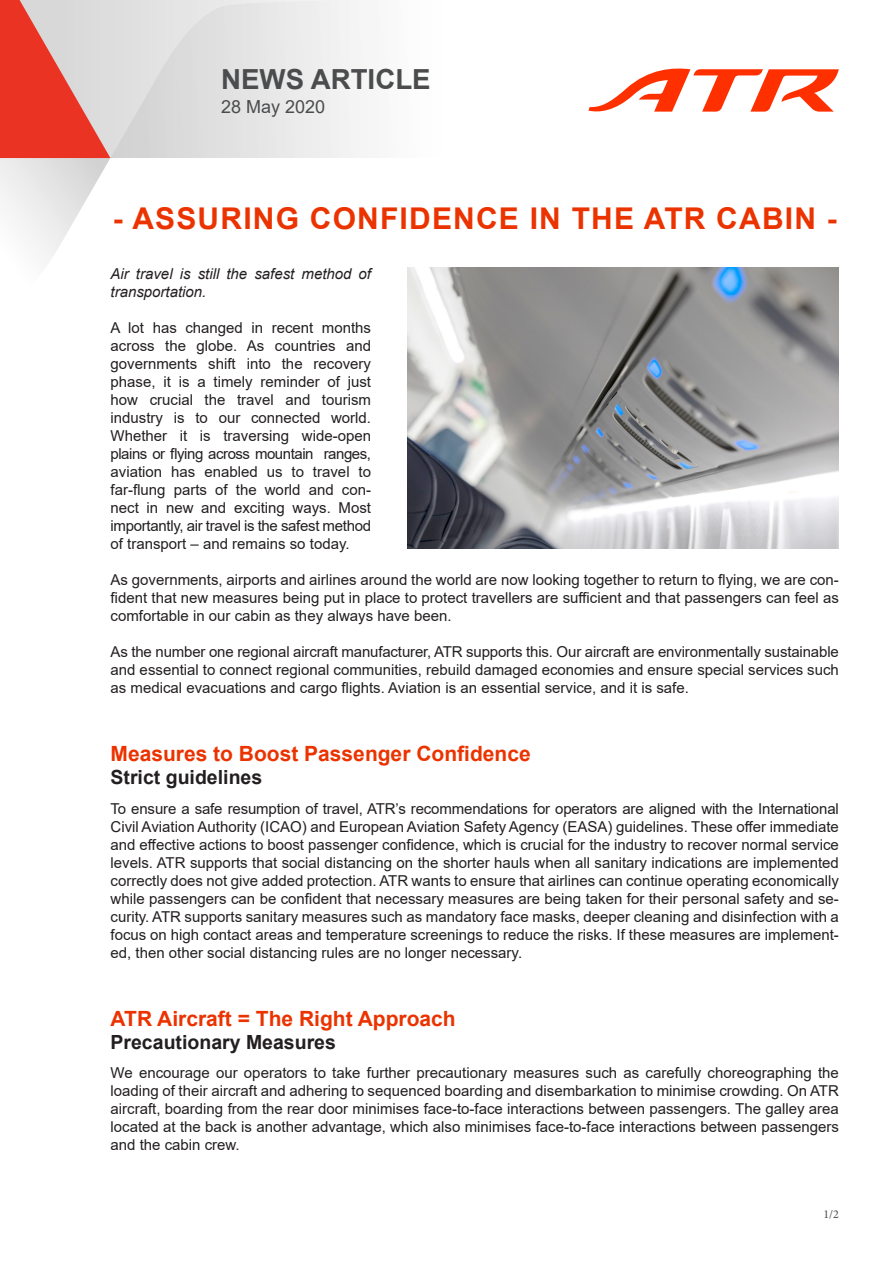
<style>
.page{position:relative;width:893px;height:1263px;background:#fff}
.page>*{position:absolute;margin:0;border:0;box-sizing:border-box;transform-origin:0 0}
.t1{font:700 30px "Arial";letter-spacing:.04em;color:#eb3300}
.t2{font:700 27.6px "Arial";color:#4b4c4d}
.t3{font:700 21px "Arial";color:#eb3300}
.t4{font:700 19.5px "Arial";color:#231f20}
.t5{font:18px "Arial";color:#4b4c4d}
.t6{font:15px/18px "Arial";color:#231f20;text-align:justify}
.t7{font:italic 15px/18px "Arial";color:#231f20}
.t8{font:12px "Minion Pro";color:#4b4c4d}
</style>
<div class="page">
<svg style="left:588px;top:69px;width:251px;height:43px"></svg>
<svg style="left:0;top:0;width:110px;height:260px"></svg>
<svg style="left:110px;top:0;width:249px;height:158px;background:#e4e4e4"></svg>
<img style="left:408px;top:268px;width:431px;height:281px">
<p class="t2" style="left:221px;top:60px;width:211px">NEWS ARTICLE</p>
<p class="t5" style="left:221px;top:94px;width:106px">28 May 2020</p>
<p class="t1" style="left:113px;top:197px;width:726px">- ASSURING CONFIDENCE IN THE ATR CABIN -</p>
<p class="t7" style="left:111px;top:265px;width:262px">Air travel is still the safest method of transportation.</p>
<p class="t6" style="left:111px;top:318px;width:262px">A lot has changed in recent months across the globe. As countries and governments shift into the recovery phase, it is a timely reminder of just how crucial the travel and tourism industry is to our connected world.<br>Whether it is traversing wide-open plains or flying across mountain ranges, aviation has enabled us to travel to far-flung parts of the world and con&shy;nect in new and exciting ways. Most importantly, air travel is the safest method of transport – and remains so today.</p>
<p class="t6" style="left:111px;top:570px;width:730px">As governments, airports and airlines around the world are now looking together to return to flying, we are con&shy;fident that new measures being put in place to protect travellers are sufficient and that passengers can feel as comfortable in our cabin as they always have been.</p>
<p class="t6" style="left:111px;top:642px;width:730px">As the number one regional aircraft manufacturer, ATR supports this. Our aircraft are environmentally sustainable and essential to connect regional communities, rebuild damaged economies and ensure special services such as medical evacuations and cargo flights. Aviation is an essential service, and it is safe.</p>
<p class="t3" style="left:111px;top:739px;width:422px">Measures to Boost Passenger Confidence</p>
<p class="t4" style="left:111px;top:764px;width:153px">Strict guidelines</p>
<p class="t6" style="left:111px;top:799px;width:730px">To ensure a safe resumption of travel, ATR’s recommendations for operators are aligned with the International Civil Aviation Authority (ICAO) and European Aviation Safety Agency (EASA) guidelines. These offer immediate and effective actions to boost passenger confidence, which is crucial for the industry to recover normal service levels. ATR supports that social distancing on the shorter hauls when all sanitary indications are implemented correctly does not give added protection. ATR wants to ensure that airlines can continue operating economically while passengers can be confident that necessary measures are being taken for their personal safety and se&shy;curity. ATR supports sanitary measures such as mandatory face masks, deeper cleaning and disinfection with a focus on high contact areas and temperature screenings to reduce the risks. If these measures are implement&shy;ed, then other social distancing rules are no longer necessary.</p>
<p class="t3" style="left:111px;top:1003px;width:347px">ATR Aircraft = The Right Approach</p>
<p class="t4" style="left:111px;top:1028px;width:227px">Precautionary Measures</p>
<p class="t6" style="left:111px;top:1064px;width:730px">We encourage our operators to take further precautionary measures such as carefully choreographing the loading of their aircraft and adhering to sequenced boarding and disembarkation to minimise crowding. On ATR aircraft, boarding from the rear door minimises face-to-face interactions between passengers. The galley area located at the back is another advantage, which also minimises face-to-face interactions between passengers and the cabin crew.</p>
<p class="t8" style="left:823px;top:1206px;width:17px">1/2</p>
</div>
